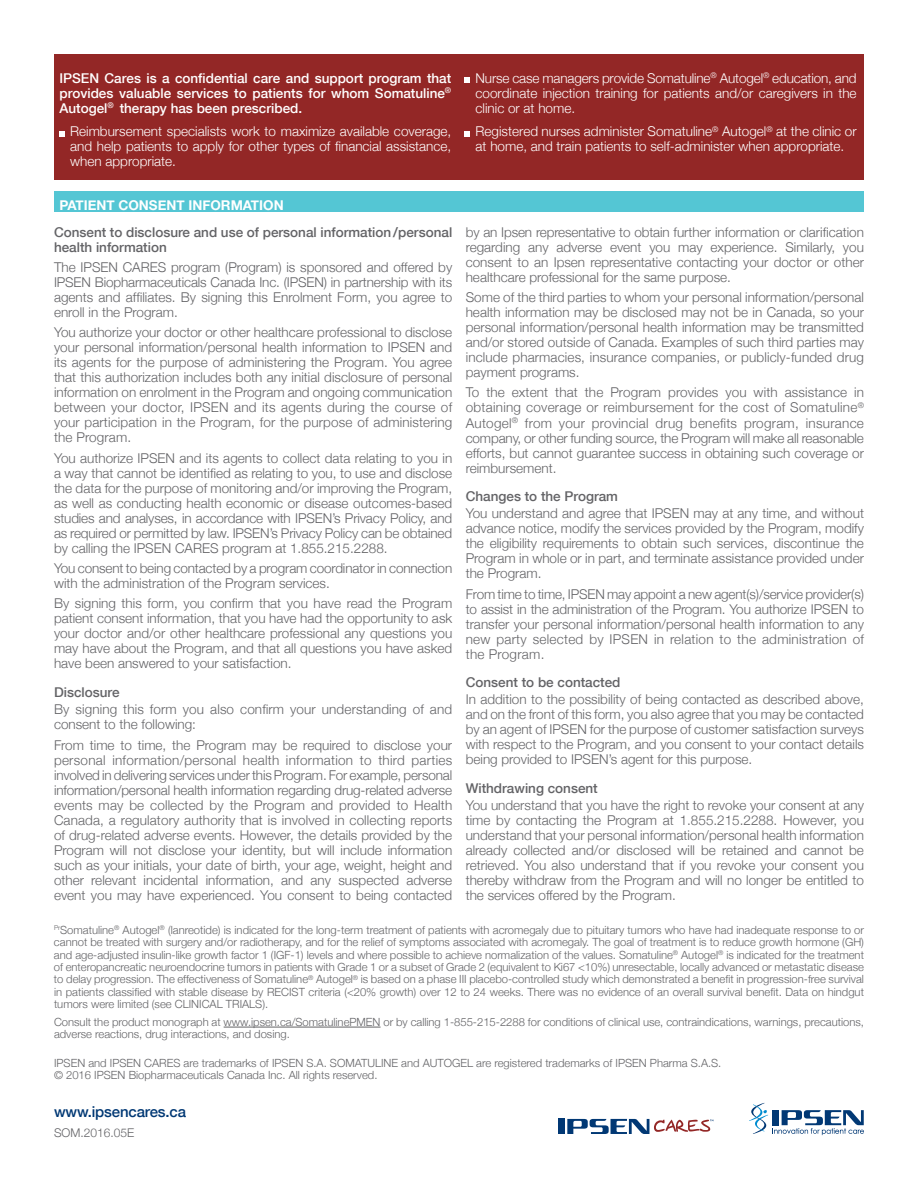
<style>
.page{position:relative;width:918px;height:1188px;background:#fff}
.page>*{position:absolute;margin:0;border:0;box-sizing:border-box;transform-origin:0 0}
.t1{font:500 15px "Helvetica Neue";letter-spacing:-.01em;color:#013874}
.t2{font:300 13.5px/15px "Helvetica Neue";color:#636366;text-align:justify}
.t3{font:300 13.5px/15px "Helvetica Neue";color:#fff;text-align:justify}
.t4{font:500 13.5px/15px "Helvetica Neue";color:#636366}
.t5{font:500 13.5px/15px "Helvetica Neue";color:#fff;text-align:justify}
.t6{font:700 13.5px "Helvetica Neue";color:#fff}
.t7{font:300 12px "Helvetica Neue";color:#636366}
.t8{font:300 11.25px/12.3px "Helvetica Neue";color:#636366}
</style>
<div class="page">
<div style="left:54px;top:191px;width:810px;height:21px;background:#54c6d4"></div>
<svg style="left:749px;top:1103px;width:115px;height:32px"></svg>
<hr style="left:224px;top:1027px;width:157px;height:1px;background:#636366">
<div style="left:558px;top:1119px;width:6px;height:15px;background:#013874"></div>
<svg style="left:567px;top:1119px;width:146px;height:15px"></svg>
<div style="left:54px;top:54px;width:810px;height:125px;background:#932726"></div>
<svg style="left:59px;top:131px;width:6px;height:5px"></svg>
<svg style="left:465px;top:78px;width:5px;height:5px"></svg>
<svg style="left:465px;top:131px;width:5px;height:5px"></svg>
<p class="t5" style="left:59px;top:70px;width:393px">IPSEN Cares is a confidential care and support program that provides valuable services to patients for whom Somatuline<sup>® </sup>Autogel<sup>®</sup> therapy has been prescribed.</p>
<p class="t3" style="left:70px;top:124px;width:383px">Reimbursement specialists work to maximize available coverage, and help patients to apply for other types of financial assistance, when appropriate.</p>
<p class="t6" style="left:59px;top:195px;width:226px">PATIENT CONSENT INFORMATION</p>
<p class="t4" style="left:54px;top:224px;width:400px">Consent to disclosure and use of personal information / personal health information</p>
<p class="t2" style="left:54px;top:259px;width:400px">The IPSEN CARES program (Program) is sponsored and offered by IPSEN Biopharmaceuticals Canada Inc. (IPSEN) in partnership with its agents and affiliates. By signing this Enrolment Form, you agree to enroll in the Program.</p>
<p class="t2" style="left:54px;top:325px;width:400px">You authorize your doctor or other healthcare professional to disclose your personal information/personal health information to IPSEN and its agents for the purpose of administering the Program. You agree that this authorization includes both any initial disclosure of personal information on enrolment in the Program and ongoing communication between your doctor, IPSEN and its agents during the course of your participation in the Program, for the purpose of administering the Program.</p>
<p class="t2" style="left:54px;top:450px;width:400px">You authorize IPSEN and its agents to collect data relating to you in a way that cannot be identified as relating to you, to use and disclose the data for the purpose of monitoring and/or improving the Program, as well as conducting health economic or disease outcomes-based studies and analyses, in accordance with IPSEN’s Privacy Policy, and as required or permitted by law. IPSEN’s Privacy Policy can be obtained by calling the IPSEN CARES program at 1.855.215.2288.</p>
<p class="t2" style="left:54px;top:560px;width:400px">You consent to being contacted by a program coordinator in connection with the administration of the Program services.</p>
<p class="t2" style="left:54px;top:596px;width:400px">By signing this form, you confirm that you have read the Program patient consent information, that you have had the opportunity to ask your doctor and/or other healthcare professional any questions you may have about the Program, and that all questions you have asked have been answered to your satisfaction.</p>
<p class="t4" style="left:54px;top:685px;width:67px">Disclosure</p>
<p class="t2" style="left:54px;top:702px;width:400px">By signing this form you also confirm your understanding of and consent to the following:</p>
<p class="t2" style="left:54px;top:737px;width:400px">From time to time, the Program may be required to disclose your personal information/personal health information to third parties involved in delivering services under this Program. For example, personal information/personal health information regarding drug-related adverse events may be collected by the Program and provided to Health Canada, a regulatory authority that is involved in collecting reports of drug-related adverse events. However, the details provided by the Program will not disclose your identity, but will include information such as your initials, your date of birth, your age, weight, height and other relevant incidental information, and any suspected adverse event you may have experienced. You consent to being contacted</p>
<p class="t3" style="left:476px;top:70px;width:383px">Nurse case managers provide Somatuline<sup>®</sup> Autogel<sup>®</sup> education, and coordinate injection training for patients and/or caregivers in the clinic or at home.</p>
<p class="t3" style="left:476px;top:124px;width:383px">Registered nurses administer Somatuline<sup>®</sup> Autogel<sup>®</sup> at the clinic or at home, and train patients to self-administer when appropriate.</p>
<p class="t2" style="left:466px;top:224px;width:400px">by an Ipsen representative to obtain further information or clarification regarding any adverse event you may experience. Similarly, you consent to an Ipsen representative contacting your doctor or other healthcare professional for the same purpose.</p>
<p class="t2" style="left:466px;top:289px;width:400px">Some of the third parties to whom your personal information/personal health information may be disclosed may not be in Canada, so your personal information/personal health information may be transmitted and/or stored outside of Canada. Examples of such third parties may include pharmacies, insurance companies, or publicly-funded drug payment programs.</p>
<p class="t2" style="left:466px;top:385px;width:400px">To the extent that the Program provides you with assistance in obtaining coverage or reimbursement for the cost of Somatuline<sup>® </sup>Autogel<sup>®</sup> from your provincial drug benefits program, insurance company, or other funding source, the Program will make all reasonable efforts, but cannot guarantee success in obtaining such coverage or reimbursement.</p>
<p class="t4" style="left:466px;top:489px;width:154px">Changes to the Program</p>
<p class="t2" style="left:466px;top:506px;width:400px">You understand and agree that IPSEN may at any time, and without advance notice, modify the services provided by the Program, modify the eligibility requirements to obtain such services, discontinue the Program in whole or in part, and terminate assistance provided under the Program.</p>
<p class="t2" style="left:466px;top:586px;width:400px">From time to time, IPSEN may appoint a new agent(s)/service provider(s) to assist in the administration of the Program. You authorize IPSEN to transfer your personal information/personal health information to any new party selected by IPSEN in relation to the administration of the Program.</p>
<p class="t4" style="left:466px;top:675px;width:156px">Consent to be contacted</p>
<p class="t2" style="left:466px;top:692px;width:400px">In addition to the possibility of being contacted as described above, and on the front of this form, you also agree that you may be contacted by an agent of IPSEN for the purpose of customer satisfaction surveys with respect to the Program, and you consent to your contact details being provided to IPSEN’s agent for this purpose.</p>
<p class="t4" style="left:466px;top:780px;width:134px">Withdrawing consent</p>
<p class="t2" style="left:466px;top:797px;width:400px">You understand that you have the right to revoke your consent at any time by contacting the Program at 1.855.215.2288. However, you understand that your personal information/personal health information already collected and/or disclosed will be retained and cannot be retrieved. You also understand that if you revoke your consent you thereby withdraw from the Program and will no longer be entitled to the services offered by the Program.</p>
<p class="t8" style="left:54px;top:924px;width:812px;text-align:justify"><sup>Pr</sup>Somatuline<sup>®</sup> Autogel<sup>®</sup> (lanreotide) is indicated for the long-term treatment of patients with acromegaly due to pituitary tumors who have had inadequate response to or cannot be treated with surgery and/or radiotherapy, and for the relief of symptoms associated with acromegaly. The goal of treatment is to reduce growth hormone (GH) and age-adjusted insulin-like growth factor 1 (IGF-1) levels and where possible to achieve normalization of the values. Somatuline<sup>®</sup> Autogel<sup>®</sup> is indicated for the treatment of enteropancreatic neuroendocrine tumors in patients with Grade 1 or a subset of Grade 2 (equivalent to Ki67 &lt;10%) unresectable, locally advanced or metastatic disease to delay progression. The effectiveness of Somatuline<sup>®</sup> Autogel<sup>®</sup> is based on a phase III placebo-controlled study which demonstrated a benefit in progression-free survival in patients classified with stable disease by RECIST criteria (&lt;20% growth) over 12 to 24 weeks. There was no evidence of an overall survival benefit. Data on hindgut tumors were limited (see CLINICAL TRIALS).</p>
<p class="t8" style="left:54px;top:1016px;width:812px">Consult the product monograph at www.ipsen.ca/SomatulinePMEN or by calling 1-855-215-2288 for conditions of clinical use, contraindications, warnings, precautions, adverse reactions, drug interactions, and dosing.</p>
<p class="t8" style="left:54px;top:1057px;width:669px">IPSEN and IPSEN CARES are trademarks of IPSEN S.A. SOMATULINE and AUTOGEL are registered trademarks of IPSEN Pharma S.A.S. © 2016 IPSEN Biopharmaceuticals Canada Inc. All rights reserved.</p>
<p class="t1" style="left:54px;top:1103px;width:134px">www.ipsencares.ca</p>
<p class="t7" style="left:54px;top:1126px;width:82px">SOM.2016.05E</p>
</div>
